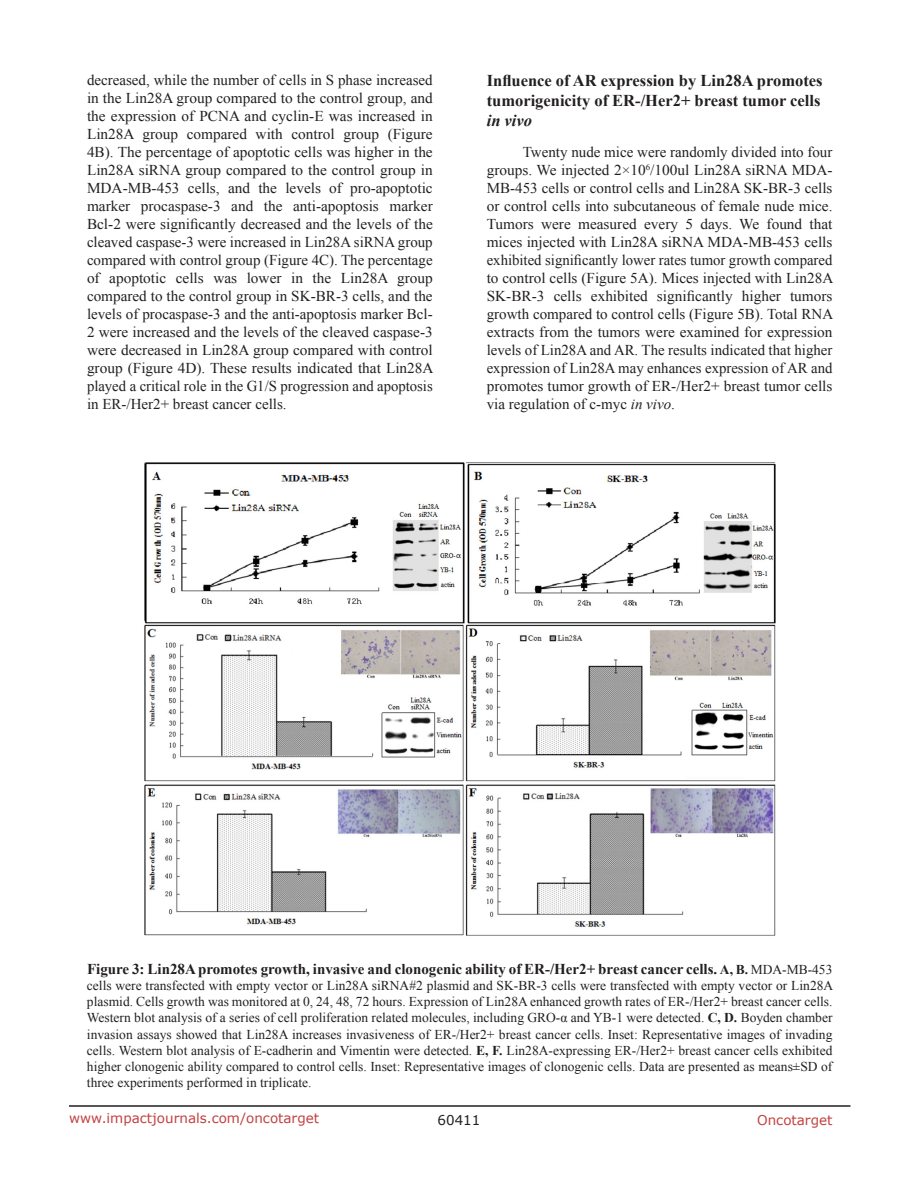
<style>
.page{position:relative;width:918px;height:1188px;background:#fff}
.page>*{position:absolute;margin:0;border:0;box-sizing:border-box;transform-origin:0 0}
.t1{font:700 16.5px/19.8px "Times New Roman";color:#231f20}
.t2{font:italic 700 16.5px "Times New Roman";color:#231f20}
.t3{font:15px/18px "Times New Roman";color:#231f20;text-align:justify}
.t4{font:700 15px "Times New Roman";color:#231f20}
.t5{font:13.5px/16.2px "Times New Roman";color:#231f20;text-align:justify}
.t6{font:13.5px "Verdana";color:#c24141}
.t7{font:13.5px "Verdana";color:#231f20}
.s1{font-style:italic}
.s2{font-size:13.5px}
.s3{font-weight:400;font-size:13.5px}
.s4{font-weight:700}
</style>
<div class="page">
<hr style="left:69px;top:1105px;width:781px;height:2px;background:#231f20">
<img style="left:144px;top:462px;width:632px;height:474px">
<p class="t3" style="left:87px;top:71px;width:348px">decreased, while the number of cells in S phase increased in the Lin28A group compared to the control group, and the expression of PCNA and cyclin-E was increased in Lin28A group compared with control group (Figure 4B). The percentage of apoptotic cells was higher in the Lin28A siRNA group compared to the control group in MDA-MB-453 cells, and the levels of pro-apoptotic marker procaspase-3 and the anti-apoptosis marker Bcl-2 were significantly decreased and the levels of the cleaved caspase-3 were increased in Lin28A siRNA group compared with control group (Figure 4C). The percentage of apoptotic cells was lower in the Lin28A group compared to the control group in SK-BR-3 cells, and the levels of procaspase-3 and the anti-apoptosis marker Bcl-2 were increased and the levels of the cleaved caspase-3 were decreased in Lin28A group compared with control group (Figure 4D). These results indicated that Lin28A played a critical role in the G1/S progression and apoptosis in ER-/Her2+ breast cancer cells.</p>
<p class="t1" style="left:487px;top:70px;width:337px">Influence of AR expression by Lin28A promotes tumorigenicity of ER-/Her2+ breast tumor cells</p>
<p class="t2" style="left:487px;top:109px;width:47px">in vivo</p>
<p class="t3" style="left:487px;top:143px;width:348px;text-indent:36px">Twenty nude mice were randomly divided into four groups. We injected 2×10<sup>6</sup>/100ul Lin28A siRNA MDA-MB-453 cells or control cells and Lin28A SK-BR-3 cells or control cells into subcutaneous of female nude mice.<br>Tumors were measured every 5 days. We found that mices injected with Lin28A siRNA MDA-MB-453 cells exhibited significantly lower rates tumor growth compared to control cells (Figure 5A). Mices injected with Lin28A SK-BR-3 cells exhibited significantly higher tumors growth compared to control cells (Figure 5B). Total RNA extracts from the tumors were examined for expression levels of Lin28A and AR. The results indicated that higher expression of Lin28A may enhances expression of AR and promotes tumor growth of ER-/Her2+ breast tumor cells via regulation of c-myc <span class="s1">in vivo</span>.</p>
<p class="t4" style="left:87px;top:958px;width:747px">Figure 3: Lin28A promotes growth, invasive and clonogenic ability of ER-/Her2+ breast cancer cells. <span class="s2">A, B.</span> <span class="s3">MDA-MB-453</span></p>
<p class="t5" style="left:87px;top:977px;width:748px">cells were transfected with empty vector or Lin28A siRNA#2 plasmid and SK-BR-3 cells were transfected with empty vector or Lin28A plasmid. Cells growth was monitored at 0, 24, 48, 72 hours. Expression of Lin28A enhanced growth rates of ER-/Her2+ breast cancer cells.<br>Western blot analysis of a series of cell proliferation related molecules, including GRO-α and YB-1 were detected. <span class="s4">C, D.</span> Boyden chamber invasion assays showed that Lin28A increases invasiveness of ER-/Her2+ breast cancer cells. Inset: Representative images of invading cells. Western blot analysis of E-cadherin and Vimentin were detected. <span class="s4">E, F.</span> Lin28A-expressing ER-/Her2+ breast cancer cells exhibited higher clonogenic ability compared to control cells. Inset: Representative images of clonogenic cells. Data are presented as means±SD of three experiments performed in triplicate.</p>
<p class="t6" style="left:69px;top:1109px;width:252px">www.impactjournals.com/oncotarget</p>
<p class="t7" style="left:438px;top:1111px;width:44px">60411</p>
<p class="t6" style="left:757px;top:1111px;width:77px">Oncotarget</p>
</div>
